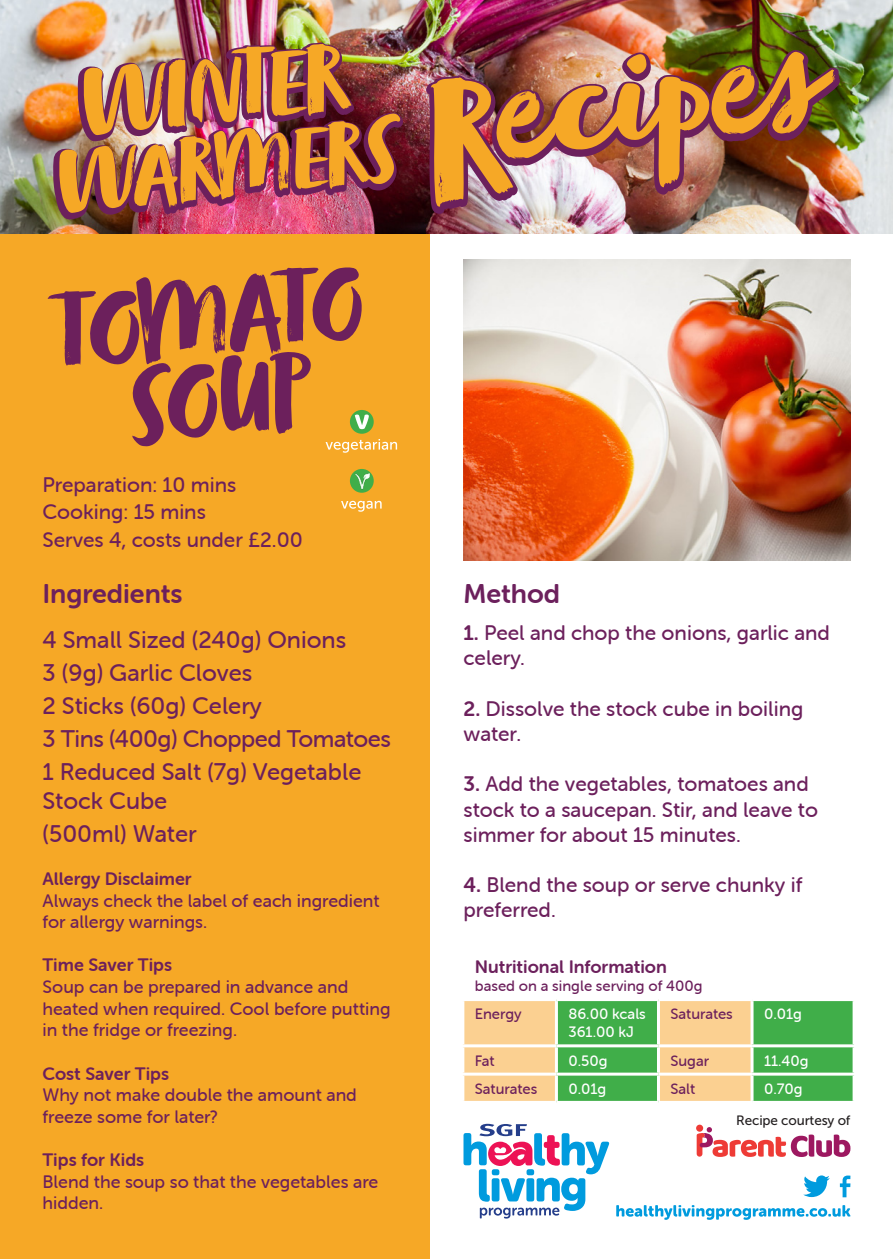
<style>
.page{position:relative;width:893px;height:1259px;background:#fff}
.page>*{position:absolute;margin:0;border:0;box-sizing:border-box;transform-origin:0 0}
.t1{font:108px/81px "Zooja Pro";color:#6c205c;text-align:center}
.t2{font:27px "Museo Sans Rounded 700";color:#6c205c}
.t3{font:24px/33px "Museo Sans Rounded 500";color:#6c205c}
.t4{font:21px/25.2px "Museo Sans Rounded 500";color:#6c205c}
.t5{font:18px/21.6px "Museo Sans Rounded 500";color:#6c205c}
.t6{font:18px "Museo Sans Rounded 700";color:#6c205c}
.t7{font:15px/28.2px "Museo Sans Rounded 500";color:#6c205c}
.t8{font:15px/18px "Museo Sans Rounded 500";color:#fff}
.t9{font:13.5px "Museo Sans 500";letter-spacing:-.01em;color:#231f20}
.s1{font-family:"Museo Sans Rounded 700"}
</style>
<div class="page">
<div style="left:0;top:233px;width:429px;height:1026px;background:#f6a826"></div>
<img style="left:0;top:0;width:893px;height:234px">
<svg style="left:491px;top:50px;width:349px;height:145px"></svg>
<img style="left:426px;top:52px;width:409px;height:162px">
<img style="left:463px;top:259px;width:387px;height:301px">
<div style="left:350px;top:410px;width:24px;height:24px;background:#40ae49;border-radius:50%"></div>
<svg style="left:355px;top:414px;width:14px;height:15px"></svg>
<svg style="left:326px;top:439px;width:71px;height:14px"></svg>
<div style="left:350px;top:469px;width:24px;height:24px;background:#40ae49;border-radius:50%"></div>
<img style="left:355px;top:473px;width:16px;height:16px">
<svg style="left:341px;top:501px;width:41px;height:11px"></svg>
<svg style="left:463px;top:1123px;width:147px;height:95px"></svg>
<svg style="left:464px;top:1001px;width:389px;height:100px;background:#9abf6e"></svg>
<hr style="left:555px;top:1001px;width:3px;height:43px;background:#fff">
<hr style="left:657px;top:1001px;width:3px;height:43px;background:#fff">
<hr style="left:750px;top:1001px;width:3px;height:43px;background:#fff">
<hr style="left:461px;top:1044px;width:95px;height:3px;background:#fff">
<hr style="left:556px;top:1044px;width:102px;height:3px;background:#fff">
<hr style="left:555px;top:1047px;width:3px;height:25px;background:#fff">
<hr style="left:658px;top:1044px;width:94px;height:3px;background:#fff">
<hr style="left:657px;top:1047px;width:3px;height:25px;background:#fff">
<hr style="left:752px;top:1044px;width:104px;height:3px;background:#fff">
<hr style="left:750px;top:1047px;width:3px;height:25px;background:#fff">
<hr style="left:461px;top:1072px;width:95px;height:3px;background:#fff">
<hr style="left:556px;top:1072px;width:102px;height:3px;background:#fff">
<hr style="left:555px;top:1075px;width:3px;height:26px;background:#fff">
<hr style="left:658px;top:1072px;width:94px;height:3px;background:#fff">
<hr style="left:657px;top:1075px;width:3px;height:26px;background:#fff">
<hr style="left:752px;top:1072px;width:104px;height:3px;background:#fff">
<hr style="left:750px;top:1075px;width:3px;height:26px;background:#fff">
<svg style="left:616px;top:1205px;width:235px;height:14px"></svg>
<svg style="left:803px;top:1175px;width:27px;height:22px"></svg>
<svg style="left:840px;top:1175px;width:10px;height:22px"></svg>
<svg style="left:696px;top:1124px;width:7px;height:7px"></svg>
<svg style="left:697px;top:1127px;width:153px;height:30px"></svg>
<img style="left:53px;top:43px;width:350px;height:176px">
<h1 class="t1" style="left:53px;top:305px;width:308px;rotate:-6deg">TOMATO<br>SOUP</h1>
<p class="t4" style="left:43px;top:472px;width:262px;line-height:27px">Preparation: 10 mins<br>Cooking: 15 mins<br>Serves 4, costs under £2.00</p>
<p class="t2" style="left:43px;top:578px;width:142px">Ingredients</p>
<p class="t3" style="left:43px;top:623px;width:350px">4 Small Sized (240g) Onions<br>3 (9g) Garlic Cloves<br>2 Sticks (60g) Celery<br>3 Tins (400g) Chopped Tomatoes<br>1 Reduced Salt (7g) Vegetable</p>
<p class="t3" style="left:43px;top:784px;width:156px">Stock Cube (500ml) Water</p>
<p class="t6" style="left:43px;top:869px;width:151px">Allergy Disclaimer</p>
<p class="t5" style="left:43px;top:889px;width:339px">Always check the label of each ingredient for allergy warnings.</p>
<p class="t6" style="left:43px;top:955px;width:131px">Time Saver Tips</p>
<p class="t5" style="left:43px;top:976px;width:350px">Soup can be prepared in advance and heated when required. Cool before putting in the fridge or freezing.</p>
<p class="t6" style="left:43px;top:1063px;width:128px">Cost Saver Tips</p>
<p class="t5" style="left:43px;top:1084px;width:316px">Why not make double the amount and freeze some for later?</p>
<p class="t6" style="left:43px;top:1149px;width:103px">Tips for Kids</p>
<p class="t5" style="left:43px;top:1170px;width:337px">Blend the soup so that the vegetables are hidden.</p>
<p class="t2" style="left:463px;top:578px;width:98px">Method</p>
<p class="t4" style="left:463px;top:620px;width:368px"><span class="s1">1.</span> Peel and chop the onions, garlic and celery.</p>
<p class="t4" style="left:463px;top:696px;width:341px"><span class="s1">2.</span> Dissolve the stock cube in boiling water.</p>
<p class="t4" style="left:463px;top:771px;width:356px"><span class="s1">3.</span> Add the vegetables, tomatoes and stock to a saucepan. Stir, and leave to simmer for about 15 minutes.</p>
<p class="t4" style="left:463px;top:872px;width:340px"><span class="s1">4.</span> Blend the soup or serve chunky if preferred.</p>
<p class="t6" style="left:475px;top:957px;width:194px">Nutritional Information</p>
<p class="t7" style="left:475px;top:972px;width:229px">based on a single serving of 400g<br>Energy</p>
<p class="t8" style="left:568px;top:1005px;width:79px">86.00 kcals<br>361.00 kJ</p>
<p class="t7" style="left:670px;top:1000px;width:64px">Saturates</p>
<p class="t8" style="left:764px;top:1005px;width:39px">0.01g</p>
<p class="t7" style="left:475px;top:1046px;width:21px">Fat</p>
<p class="t8" style="left:568px;top:1051px;width:41px">0.50g</p>
<p class="t7" style="left:670px;top:1046px;width:40px">Sugar</p>
<p class="t8" style="left:764px;top:1051px;width:46px">11.40g</p>
<p class="t7" style="left:475px;top:1074px;width:64px">Saturates</p>
<p class="t8" style="left:568px;top:1079px;width:39px">0.01g</p>
<p class="t7" style="left:670px;top:1074px;width:26px">Salt</p>
<p class="t8" style="left:764px;top:1079px;width:40px">0.70g</p>
<p class="t9" style="left:736px;top:1113px;width:116px">Recipe courtesy of</p>
</div>
